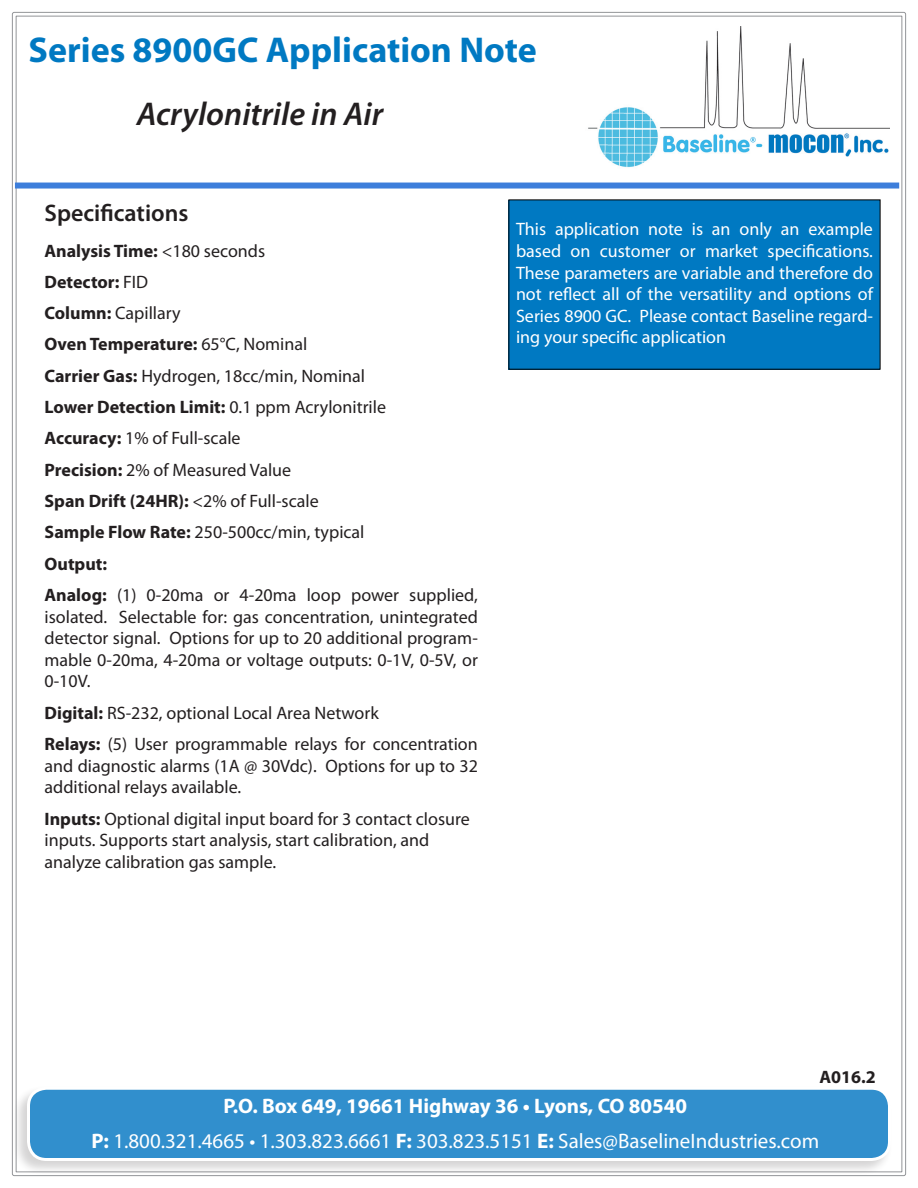
<style>
.page{position:relative;width:918px;height:1188px;background:#fff}
.page>*{position:absolute;margin:0;border:0;box-sizing:border-box;transform-origin:0 0}
.Model{font:700 36px "Myriad Pro";color:#0079c2}
.analyzer{font:italic 600 33px "Myriad Pro";color:#231f20}
.t1{font:600 24px "Myriad Pro";color:#231f20}
.t2{font:21px "Myriad Pro";color:#fff}
.t3{font:700 21px "Myriad Pro";color:#fff}
.Bold_Body{font:18px/21.6px "Myriad Pro";color:#231f20;text-align:justify}
.Body{font:18px/21.6px "Myriad Pro";color:#fff;text-align:justify}
.Bold_Body-2{font:700 18px "Myriad Pro";color:#231f20}
.s1{font-weight:400}
.s2{font-weight:700}
</style>
<div class="page">
<img style="left:571px;top:27px;width:318px;height:173px">
<div style="left:12px;top:1085px;width:880px;height:91px;background:#231f20;opacity:.19"></div>
<div style="left:28px;top:1088px;width:862px;height:72px;background:#318fcd;border-radius:18px"></div>
<div style="left:27px;top:1087px;width:864px;height:74px;border:3px solid #fff;border-radius:18px"></div>
<div style="left:15px;top:183px;width:884px;height:6px;background:#3d7edb"></div>
<div style="left:509px;top:200px;width:371px;height:169px;background:#0079c2"></div>
<div style="left:508px;top:200px;width:372px;height:170px;border:1px solid #000"></div>
<p class="Model" style="left:28px;top:26px;width:510px">Series 8900GC Application Note</p>
<p class="analyzer" style="left:137px;top:93px;width:248px">Acrylonitrile in Air</p>
<h2 class="t1" style="left:45px;top:198px;width:145px">Specifications</h2>
<p class="Bold_Body-2" style="left:45px;top:239px;width:222px">Analysis Time: <span class="s1">&lt;180 seconds</span></p>
<p class="Bold_Body-2" style="left:45px;top:270px;width:105px">Detector: <span class="s1">FID</span></p>
<p class="Bold_Body" style="left:45px;top:302px;width:138px"><span class="s2">Column:</span> Capillary</p>
<p class="Bold_Body-2" style="left:45px;top:333px;width:264px">Oven Temperature: <span class="s1">65°C, Nominal</span></p>
<p class="Bold_Body" style="left:45px;top:365px;width:322px"><span class="s2">Carrier Gas:</span> Hydrogen, 18cc/min, Nominal</p>
<p class="Bold_Body-2" style="left:45px;top:395px;width:343px">Lower Detection Limit: <span class="s1">0.1 ppm Acrylonitrile</span></p>
<p class="Bold_Body" style="left:45px;top:427px;width:198px"><span class="s2">Accuracy:</span> 1% of Full-scale</p>
<p class="Bold_Body" style="left:45px;top:459px;width:248px"><span class="s2">Precision:</span> 2% of Measured Value</p>
<p class="Bold_Body-2" style="left:45px;top:489px;width:276px">Span Drift (24HR): <span class="s1">&lt;2% of Full-scale</span></p>
<p class="Bold_Body" style="left:45px;top:521px;width:322px"><span class="s2">Sample Flow Rate:</span> 250-500cc/min, typical</p>
<p class="Bold_Body-2" style="left:45px;top:552px;width:64px">Output:</p>
<p class="Bold_Body" style="left:45px;top:584px;width:435px"><span class="s2">Analog:</span> (1) 0-20ma or 4-20ma loop power supplied, isolated. Selectable for: gas concentration, unintegrated detector signal. Options for up to 20 additional program&shy;mable 0-20ma, 4-20ma or voltage outputs: 0-1V, 0-5V, or 0-10V.</p>
<p class="Bold_Body" style="left:45px;top:702px;width:336px"><span class="s2">Digital:</span> RS-232, optional Local Area Network</p>
<p class="Bold_Body" style="left:45px;top:733px;width:435px"><span class="s2">Relays:</span> (5) User programmable relays for concentration and diagnostic alarms (1A @ 30Vdc). Options for up to 32 additional relays available.</p>
<p class="Bold_Body" style="left:45px;top:807px;width:427px;text-align:left"><span class="s2">Inputs:</span> Optional digital input board for 3 contact closure inputs. Supports start analysis, start calibration, and analyze calibration gas sample.</p>
<p class="Body" style="left:516px;top:218px;width:359px">This application note is an only an example based on customer or market specifications.<br>These parameters are variable and therefore do not reflect all of the versatility and options of Series 8900 GC. Please contact Baseline regard&shy;ing your specific application</p>
<h1 class="Bold_Body-2" style="left:819px;top:1065px;width:58px">A016.2</h1>
<p class="t3" style="left:224px;top:1092px;width:465px">P.O. Box 649, 19661 Highway 36 • Lyons, CO 80540</p>
<p class="t2" style="left:91px;top:1128px;width:729px"><span class="s2">P:</span> 1.800.321.4665 • 1.303.823.6661 <span class="s2">F:</span> 303.823.5151 <span class="s2">E:</span> Sales@BaselineIndustries.com</p>
</div>
